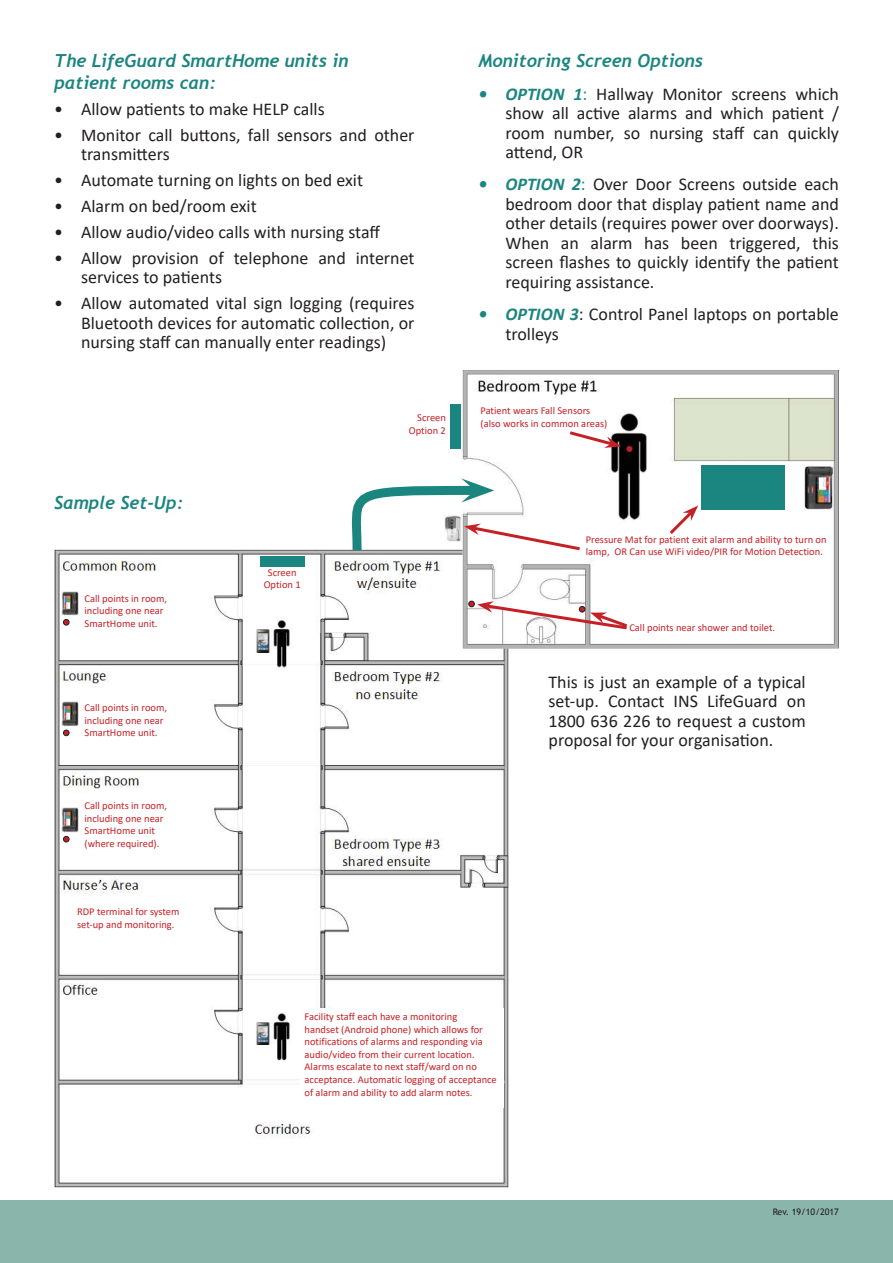
<style>
.page{position:relative;width:893px;height:1263px;background:#fff}
.page>*{position:absolute;margin:0;border:0;box-sizing:border-box;transform-origin:0 0}
.t1{font:18px/19.5px "Calibri";color:#231f20;text-align:justify}
.t2{font:italic 700 18px/21.6px "Trebuchet";color:#1b8580}
.t3{font:10.5px/12.6px "Calibri";color:#c52026}
.t4{font:9px "Trebuchet MS";color:#231f20}
.s1{font-weight:700;font-style:italic;color:#1b8580}
.s2{color:#1b8580}
</style>
<div class="page">
<div style="left:0;top:1201px;width:893px;height:62px;background:#8ab5aa"></div>
<hr style="left:0;top:1200px;width:893px;height:1px;background:#8ab5aa">
<img style="left:54px;top:550px;width:455px;height:637px">
<img style="left:463px;top:370px;width:376px;height:278px">
<div style="left:701px;top:465px;width:83px;height:45px;background:#1b8580"></div>
<img style="left:803px;top:465px;width:31px;height:45px">
<svg style="left:667px;top:505px;width:31px;height:32px"></svg>
<svg style="left:340px;top:478px;width:243px;height:81px"></svg>
<svg style="left:566px;top:429px;width:55px;height:19px"></svg>
<div style="left:468px;top:601px;width:7px;height:6px;border:1px solid #231f20;border-radius:50%"></div>
<svg style="left:469px;top:601px;width:161px;height:30px"></svg>
<div style="left:450px;top:404px;width:11px;height:45px;background:#1b8580"></div>
<svg style="left:63px;top:619px;width:6px;height:6px"></svg>
<img style="left:62px;top:591px;width:17px;height:25px">
<div style="left:260px;top:556px;width:45px;height:11px;background:#1b8580"></div>
<svg style="left:63px;top:730px;width:6px;height:6px"></svg>
<img style="left:62px;top:702px;width:17px;height:24px">
<svg style="left:63px;top:836px;width:6px;height:6px"></svg>
<img style="left:62px;top:808px;width:17px;height:25px">
<img style="left:256px;top:630px;width:14px;height:22px">
<img style="left:256px;top:1022px;width:14px;height:23px">
<div style="left:300px;top:1008px;width:203px;height:100px;background:#fff"></div>
<p class="t2" style="left:54px;top:51px;width:296px">The LifeGuard SmartHome units in patient rooms can:</p>
<p class="t1" style="left:54px;top:99px;width:272px">• Allow patients to make HELP calls</p>
<p class="t1" style="left:81px;top:124px;width:335px;text-indent:-27px">• Monitor call buttons, fall sensors and other transmitters</p>
<p class="t1" style="left:54px;top:170px;width:311px">• Automate turning on lights on bed exit</p>
<p class="t1" style="left:54px;top:196px;width:204px">• Alarm on bed/room exit</p>
<p class="t1" style="left:54px;top:222px;width:328px">• Allow audio/video calls with nursing staff</p>
<p class="t1" style="left:81px;top:247px;width:335px;text-indent:-27px">• Allow provision of telephone and internet services to patients</p>
<p class="t1" style="left:81px;top:293px;width:335px;text-indent:-27px">• Allow automated vital sign logging (requires Bluetooth devices for automatic collection, or nursing staff can manually enter readings)</p>
<p class="t2" style="left:54px;top:493px;width:131px">Sample Set-Up:</p>
<p class="t3" style="left:85px;top:592px;width:84px">Call points in room, including one near<br>SmartHome unit.</p>
<p class="t3" style="left:85px;top:701px;width:84px">Call points in room, including one near<br>SmartHome unit.</p>
<p class="t3" style="left:85px;top:799px;width:84px">Call points in room, including one near<br>SmartHome unit (where required).</p>
<p class="t3" style="left:77px;top:905px;width:104px">RDP terminal for system set-up and monitoring.</p>
<p class="t3" style="left:264px;top:567px;width:39px;text-align:center">Screen<br>Option 1</p>
<p class="t3" style="left:409px;top:412px;width:39px;text-align:right">Screen<br>Option 2</p>
<p class="t2" style="left:478px;top:51px;width:226px">Monitoring Screen Options</p>
<p class="t1" style="left:505px;top:83px;width:335px;text-indent:-27px"><span class="s1">• OPTION 1</span><span class="s2">:</span> Hallway Monitor screens which show all active alarms and which patient / room number, so nursing staff can quickly attend, OR</p>
<p class="t1" style="left:505px;top:174px;width:335px;text-indent:-27px"><span class="s1">• OPTION 2</span><span class="s2">:</span> Over Door Screens outside each bedroom door that display patient name and other details (requires power over doorways).<br>When an alarm has been triggered, this screen flashes to quickly identify the patient requiring assistance.</p>
<p class="t1" style="left:505px;top:304px;width:335px;text-indent:-27px"><span class="s1">• OPTION 3</span>: Control Panel laptops on portable trolleys</p>
<p class="t3" style="left:480px;top:404px;width:128px">Patient wears Fall Sensors (also works in common areas)</p>
<p class="t3" style="left:586px;top:533px;width:242px">Pressure Mat for patient exit alarm and ability to turn on lamp, OR Can use WiFi video/PIR for Motion Detection.</p>
<p class="t3" style="left:629px;top:621px;width:147px">Call points near shower and toilet.</p>
<p class="t1" style="left:549px;top:671px;width:259px">This is just an example of a typical set-up. Contact INS LifeGuard on 1800 636 226 to request a custom proposal for your organisation.</p>
<p class="t3" style="left:305px;top:1010px;width:194px">Facility staff each have a monitoring<br>handset (Android phone) which allows for notifications of alarms and responding via audio/video from their current location.<br>Alarms escalate to next staff/ward on no acceptance. Automatic logging of acceptance of alarm and ability to add alarm notes.</p>
<p class="t4" style="left:773px;top:1207px;width:68px">Rev. 19/10/2017</p>
</div>
